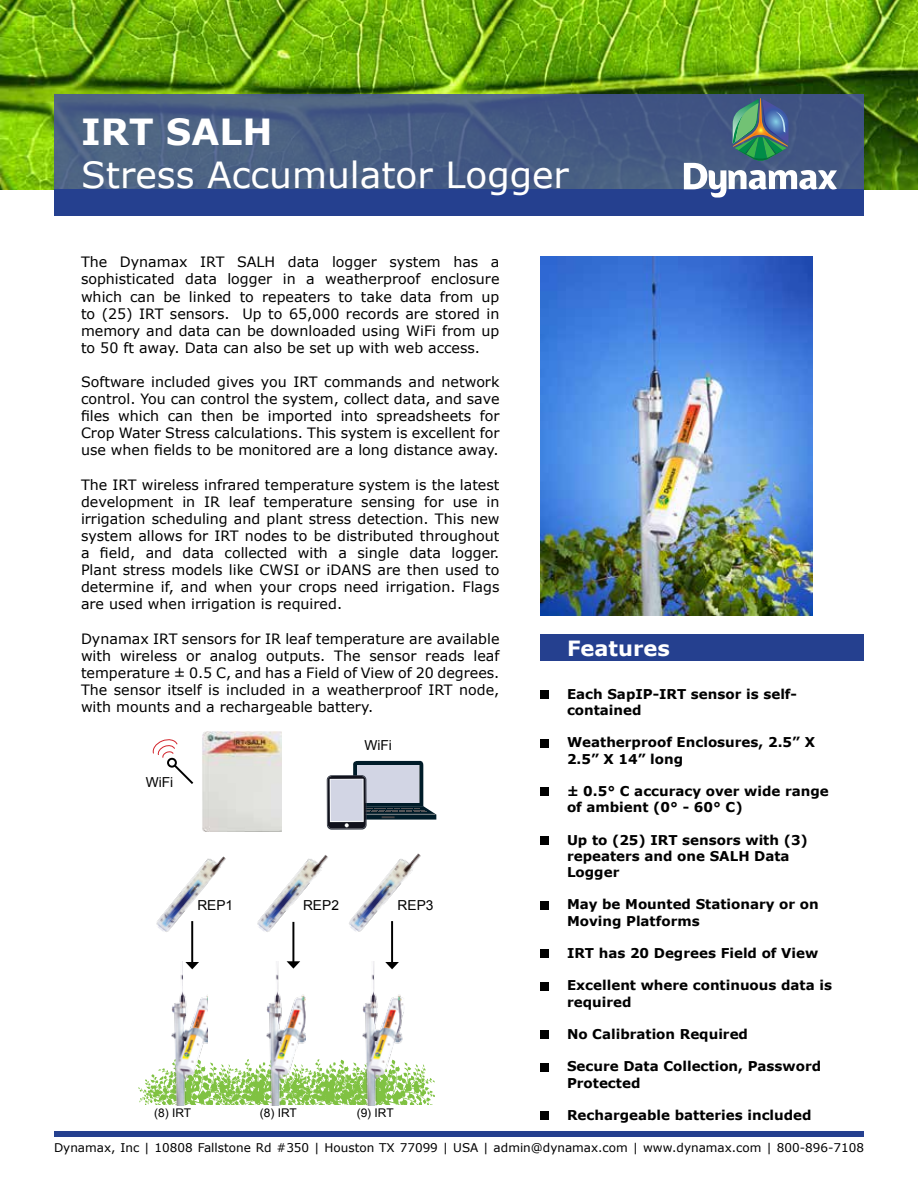
<style>
.page{position:relative;width:918px;height:1188px;background:#fff}
.page>*{position:absolute;margin:0;border:0;box-sizing:border-box;transform-origin:0 0}
.t1{font:36px "Verdana";color:#fff}
.t2{font:700 36px "Verdana";color:#fff}
.t3{font:700 21px "Verdana";color:#fff}
.t4{font:14.25px/17.1px "Verdana";color:#000;text-align:justify}
.t5{font:13.8px "Arial";color:#000}
.t6{font:700 13.5px/16.2px "Verdana";color:#000}
.t7{font:12px "Verdana";color:#000}
.t8{font:12px "Arial";letter-spacing:-.01em;color:#000}
</style>
<div class="page">
<img style="left:0;top:0;width:918px;height:189px">
<div style="left:54px;top:1131px;width:810px;height:6px;background:#25408f"></div>
<svg style="left:54px;top:94px;width:810px;height:95px;background:#485d83"></svg>
<div style="left:54px;top:189px;width:810px;height:27px;background:#25408f"></div>
<div style="left:540px;top:634px;width:324px;height:28px;background:#25408f"></div>
<svg style="left:684px;top:98px;width:153px;height:100px"></svg>
<div style="left:540px;top:691px;width:8px;height:8px;background:#000"></div>
<div style="left:540px;top:739px;width:8px;height:8px;background:#000"></div>
<div style="left:540px;top:788px;width:8px;height:8px;background:#000"></div>
<div style="left:540px;top:836px;width:8px;height:9px;background:#000"></div>
<div style="left:540px;top:901px;width:8px;height:8px;background:#000"></div>
<div style="left:540px;top:950px;width:8px;height:8px;background:#000"></div>
<div style="left:540px;top:982px;width:8px;height:8px;background:#000"></div>
<div style="left:540px;top:1031px;width:8px;height:8px;background:#000"></div>
<div style="left:540px;top:1063px;width:8px;height:8px;background:#000"></div>
<div style="left:540px;top:1112px;width:8px;height:8px;background:#000"></div>
<img style="left:540px;top:256px;width:273px;height:359px">
<hr style="left:191px;top:921px;width:2px;height:42px;background:#000">
<hr style="left:292px;top:922px;width:2px;height:41px;background:#000">
<hr style="left:391px;top:921px;width:2px;height:42px;background:#000">
<svg style="left:152px;top:739px;width:42px;height:45px"></svg>
<svg style="left:138px;top:1059px;width:297px;height:46px"></svg>
<img style="left:172px;top:961px;width:35px;height:144px">
<img style="left:267px;top:961px;width:38px;height:144px">
<img style="left:363px;top:961px;width:41px;height:144px">
<img style="left:202px;top:732px;width:80px;height:99px">
<img style="left:257px;top:855px;width:71px;height:81px">
<img style="left:156px;top:856px;width:70px;height:78px">
<img style="left:349px;top:853px;width:72px;height:83px">
<svg style="left:327px;top:760px;width:109px;height:70px"></svg>
<h1 class="t2" style="left:81px;top:107px;width:193px">IRT SALH</h1>
<h1 class="t1" style="left:81px;top:151px;width:489px">Stress Accumulator Logger</h1>
<p class="t4" style="left:81px;top:254px;width:420px">The Dynamax IRT SALH data logger system has a sophisticated data logger in a weatherproof enclosure which can be linked to repeaters to take data from up to (25) IRT sensors. Up to 65,000 records are stored in memory and data can be downloaded using WiFi from up to 50 ft away. Data can also be set up with web access.</p>
<p class="t4" style="left:81px;top:373px;width:420px">Software included gives you IRT commands and network control. You can control the system, collect data, and save files which can then be imported into spreadsheets for Crop Water Stress calculations. This system is excellent for use when fields to be monitored are a long distance away.</p>
<p class="t4" style="left:81px;top:476px;width:420px">The IRT wireless infrared temperature system is the latest development in IR leaf temperature sensing for use in irrigation scheduling and plant stress detection. This new system allows for IRT nodes to be distributed throughout a field, and data collected with a single data logger.<br>Plant stress models like CWSI or iDANS are then used to determine if, and when your crops need irrigation. Flags are used when irrigation is required.</p>
<p class="t4" style="left:81px;top:630px;width:420px">Dynamax IRT sensors for IR leaf temperature are available with wireless or analog outputs. The sensor reads leaf temperature ± 0.5 C, and has a Field of View of 20 degrees.<br>The sensor itself is included in a weatherproof IRT node, with mounts and a rechargeable battery.</p>
<p class="t5" style="left:146px;top:773px;width:29px">WiFi</p>
<p class="t5" style="left:364px;top:736px;width:29px">WiFi</p>
<p class="t5" style="left:197px;top:896px;width:37px">REP1</p>
<p class="t5" style="left:303px;top:896px;width:37px">REP2</p>
<p class="t5" style="left:398px;top:896px;width:37px">REP3</p>
<p class="t8" style="left:154px;top:1105px;width:38px">(8) IRT</p>
<p class="t8" style="left:260px;top:1105px;width:38px">(8) IRT</p>
<p class="t8" style="left:357px;top:1105px;width:38px">(9) IRT</p>
<h2 class="t3" style="left:567px;top:633px;width:104px">Features</h2>
<p class="t6" style="left:567px;top:686px;width:232px">Each SapIP-IRT sensor is self&shy;contained</p>
<p class="t6" style="left:567px;top:734px;width:250px">Weatherproof Enclosures, 2.5” X<br>2.5” X 14” long</p>
<p class="t6" style="left:567px;top:783px;width:263px">± 0.5° C accuracy over wide range of ambient (0° - 60° C)</p>
<p class="t6" style="left:567px;top:831px;width:242px">Up to (25) IRT sensors with (3) repeaters and one SALH Data<br>Logger</p>
<p class="t6" style="left:567px;top:896px;width:253px">May be Mounted Stationary or on<br>Moving Platforms</p>
<p class="t6" style="left:567px;top:945px;width:253px">IRT has 20 Degrees Field of View</p>
<p class="t6" style="left:567px;top:977px;width:267px">Excellent where continuous data is required</p>
<p class="t6" style="left:567px;top:1026px;width:183px">No Calibration Required</p>
<p class="t6" style="left:567px;top:1058px;width:256px">Secure Data Collection, Password<br>Protected</p>
<p class="t6" style="left:567px;top:1107px;width:246px">Rechargeable batteries included</p>
<p class="t7" style="left:54px;top:1139px;width:812px">Dynamax, Inc | 10808 Fallstone Rd #350 | Houston TX 77099 | USA | admin@dynamax.com | www.dynamax.com | 800-896-7108</p>
</div>
